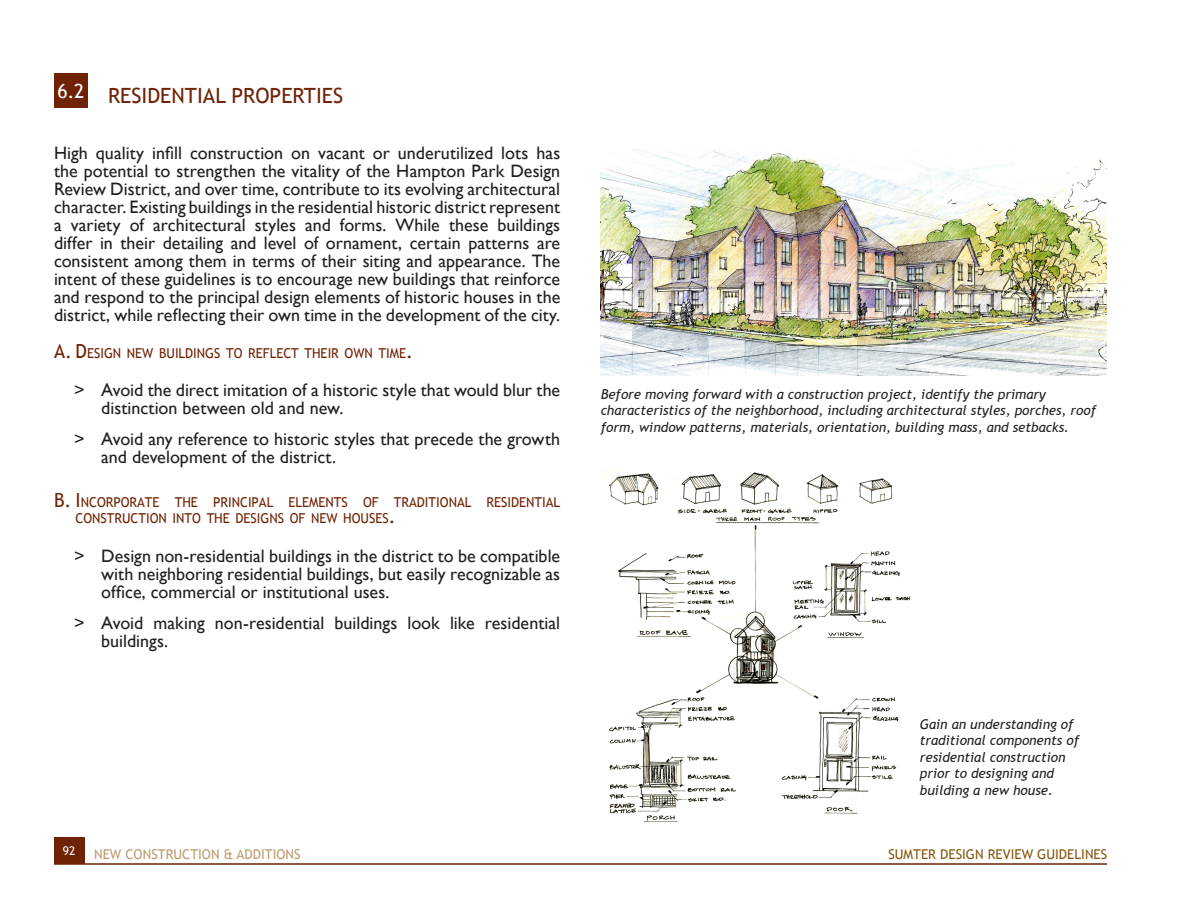
<style>
.page{position:relative;width:1188px;height:918px;background:#fff}
.page>*{position:absolute;margin:0;border:0;box-sizing:border-box;transform-origin:0 0}
.SECTION_SUB-HEADING{font:21px "Trebuchet MS";color:#6f2205}
.SECTION_NUMBER{font:19.5px "Trebuchet MS";color:#fff}
.BASIC_BODY{font:18px/18px "Gill Sans";color:#231f20}
.t1{font:13.65px/16.5px "Trebuchet MS";color:#6f2205;scale:.96 1}
.CAPTION_TEXT{font:italic 13.5px/16.5px "Trebuchet MS";color:#231f20}
.t2{font:13.5px "Trebuchet MS";color:#855911}
.t3{font:13.5px "Trebuchet MS";color:#ba9c71}
.t4{font:12px "Trebuchet MS";color:#fff}
.s1{font-size:19.5px}
</style>
<div class="page">
<div style="left:54px;top:837px;width:30px;height:27px;background:#6f2205"></div>
<hr style="left:54px;top:863px;width:1053px;height:2px;background:#6f2205">
<div style="left:54px;top:74px;width:34px;height:34px;background:#6f2205"></div>
<img style="left:601px;top:149px;width:506px;height:227px">
<img style="left:609px;top:472px;width:301px;height:350px">
<p class="SECTION_NUMBER" style="left:58px;top:80px;width:28px">6.2</p>
<p class="SECTION_SUB-HEADING" style="left:108px;top:83px;width:237px">RESIDENTIAL PROPERTIES</p>
<p class="BASIC_BODY" style="left:54px;top:144px;width:508px;text-align:justify">High quality infill construction on vacant or underutilized lots has the potential to strengthen the vitality of the Hampton Park Design Review District, and over time, contribute to its evolving architectural character. Existing buildings in the residential historic district represent a variety of architectural styles and forms. While these buildings differ in their detailing and level of ornament, certain patterns are consistent among them in terms of their siting and appearance. The intent of these guidelines is to encourage new buildings that reinforce and respond to the principal design elements of historic houses in the district, while reflecting their own time in the development of the city.</p>
<p class="t1" style="left:54px;top:345px;width:375px"><span class="s1">A. D</span>ESIGN NEW BUILDINGS TO REFLECT THEIR OWN TIME<span class="s1">.</span></p>
<p class="BASIC_BODY" style="left:101px;top:381px;width:461px;text-indent:-27px">&gt; Avoid the direct imitation of a historic style that would blur the distinction between old and new.</p>
<p class="BASIC_BODY" style="left:101px;top:431px;width:460px;text-indent:-27px">&gt; Avoid any reference to historic styles that precede the growth and development of the district.</p>
<p class="t1" style="left:76px;top:494px;width:506px;text-indent:-22px"><span class="s1">B. I</span> NCORPORATE THE PRINCIPAL ELEMENTS OF TRADITIONAL RESIDENTIAL<br>CONSTRUCTION INTO THE DESIGNS OF NEW HOUSES<span class="s1">.</span></p>
<p class="BASIC_BODY" style="left:101px;top:547px;width:461px;text-align:justify;text-indent:-27px">&gt; Design non-residential buildings in the district to be compatible with neighboring residential buildings, but easily recognizable as office, commercial or institutional uses.</p>
<p class="BASIC_BODY" style="left:101px;top:614px;width:460px;text-indent:-27px">&gt; Avoid making non-residential buildings look like residential buildings.</p>
<p class="CAPTION_TEXT" style="left:601px;top:386px;width:497px">Before moving forward with a construction project, identify the primary characteristics of the neighborhood, including architectural styles, porches, roof form, window patterns, materials, orientation, building mass, and setbacks.</p>
<p class="CAPTION_TEXT" style="left:920px;top:716px;width:161px">Gain an understanding of traditional components of residential construction prior to designing and building a new house.</p>
<p class="t4" style="left:63px;top:844px;width:14px">92</p>
<p class="t2" style="left:888px;top:846px;width:221px">SUMTER DESIGN REVIEW GUIDELINES</p>
<p class="t3" style="left:94px;top:846px;width:208px">NEW CONSTRUCTION &amp; ADDITIONS</p>
</div>
